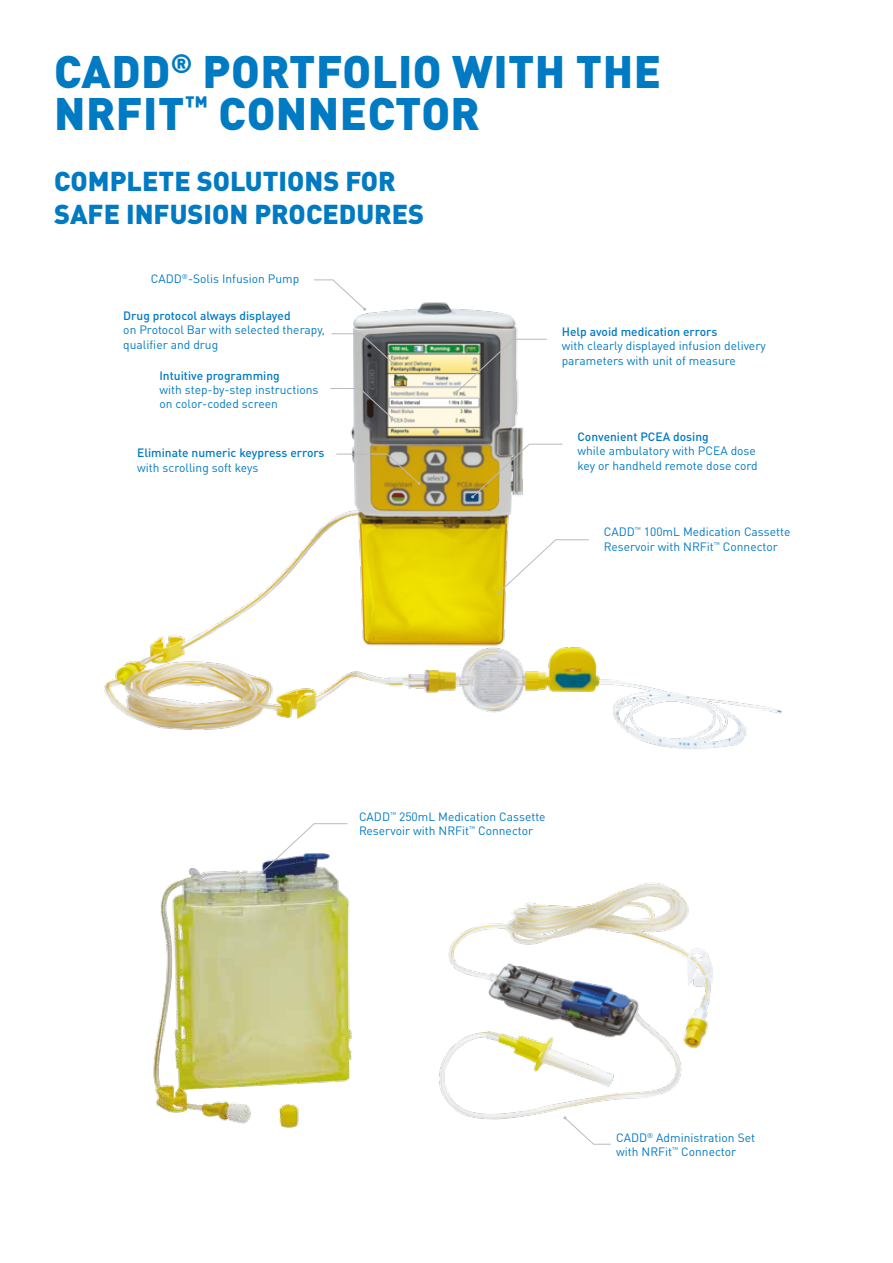
<style>
.page{position:relative;width:893px;height:1263px;background:#fff}
.page>*{position:absolute;margin:0;border:0;box-sizing:border-box;transform-origin:0 0}
.t1{font:900 45px/42px "DINOT";letter-spacing:.01em;color:#007ac2}
.t2{font:900 27px/32.4px "DINOT";color:#007ac2}
.t3{font:12px/14.4px "DINOT";color:#007ac2}
.t4{font:500 12px "DINOT";color:#007ac2}
</style>
<div class="page">
<img style="left:104px;top:302px;width:678px;height:447px">
<svg style="left:336px;top:453px;width:84px;height:32px"></svg>
<img style="left:439px;top:882px;width:274px;height:238px">
<img style="left:153px;top:868px;width:199px;height:260px">
<svg style="left:256px;top:823px;width:92px;height:55px"></svg>
<svg style="left:563px;top:1116px;width:48px;height:29px"></svg>
<svg style="left:497px;top:539px;width:93px;height:55px"></svg>
<svg style="left:455px;top:338px;width:93px;height:55px"></svg>
<svg style="left:331px;top:333px;width:63px;height:32px"></svg>
<svg style="left:330px;top:388px;width:63px;height:31px"></svg>
<svg style="left:313px;top:279px;width:53px;height:32px"></svg>
<svg style="left:471px;top:443px;width:92px;height:55px"></svg>
<h1 class="t1" style="left:54px;top:48px;width:608px">CADD<sup>®</sup> PORTFOLIO WITH THE<br>NRFIT<sup>™</sup> CONNECTOR</h1>
<h2 class="t2" style="left:54px;top:163px;width:372px">COMPLETE SOLUTIONS FOR<br>SAFE INFUSION PROCEDURES</h2>
<p class="t3" style="left:151px;top:271px;width:150px">CADD<sup>®</sup>-Solis Infusion Pump</p>
<p class="t4" style="left:123px;top:306px;width:169px">Drug protocol always displayed</p>
<p class="t3" style="left:123px;top:322px;width:203px">on Protocol Bar with selected therapy, qualifier and drug</p>
<p class="t4" style="left:159px;top:366px;width:122px">Intuitive programming</p>
<p class="t3" style="left:159px;top:382px;width:161px">with step-by-step instructions on color-coded screen</p>
<p class="t4" style="left:137px;top:444px;width:189px">Eliminate numeric keypress errors</p>
<p class="t3" style="left:137px;top:459px;width:123px">with scrolling soft keys</p>
<p class="t4" style="left:562px;top:322px;width:157px">Help avoid medication errors</p>
<p class="t3" style="left:562px;top:338px;width:206px">with clearly displayed infusion delivery parameters with unit of measure</p>
<p class="t4" style="left:577px;top:427px;width:133px">Convenient PCEA dosing</p>
<p class="t3" style="left:577px;top:443px;width:182px">while ambulatory with PCEA dose key or handheld remote dose cord</p>
<p class="t3" style="left:604px;top:524px;width:188px">CADD<sup>™</sup> 100mL Medication Cassette<br>Reservoir with NRFit<sup>™</sup> Connector</p>
<p class="t3" style="left:359px;top:808px;width:188px">CADD<sup>™</sup> 250mL Medication Cassette<br>Reservoir with NRFit<sup>™</sup> Connector</p>
<p class="t3" style="left:616px;top:1129px;width:140px">CADD<sup>®</sup> Administration Set with NRFit<sup>™</sup> Connector</p>
</div>
